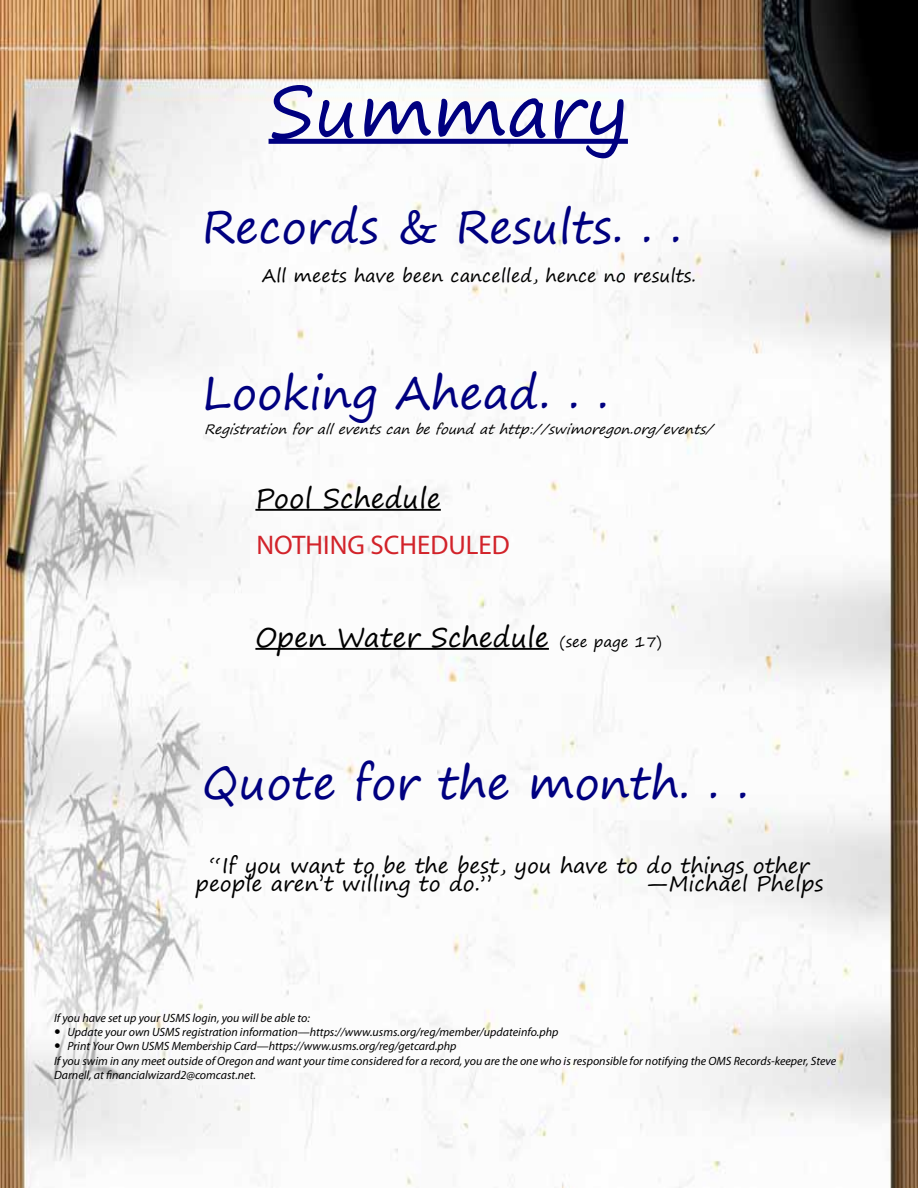
<style>
.page{position:relative;width:918px;height:1188px;background:#fff}
.page>*{position:absolute;margin:0;border:0;box-sizing:border-box;transform-origin:0 0}
.t1{font:72px "Segoe Print";color:#000080}
.t2{font:45px "Segoe Print";color:#000080}
.t3{font:27px "Segoe Print";color:#000}
.t4{font:27px "Myriad Pro";color:#d2232a}
.t5{font:21px/18px "Segoe Print";color:#000}
.t6{font:18px "Segoe Print";color:#000}
.t7{font:italic 13.5px "Segoe Print";color:#000}
.t8{font:italic 12px "Myriad Pro";color:#000}
.s1{font-size:15px}
</style>
<div class="page">
<img style="left:0;top:0;width:918px;height:1188px">
<hr style="left:255px;top:509px;width:186px;height:2px;background:#000">
<div style="left:269px;top:139px;width:359px;height:5px;background:#000080"></div>
<hr style="left:255px;top:648px;width:294px;height:2px;background:#000">
<svg style="left:55px;top:1029px;width:5px;height:5px"></svg>
<svg style="left:55px;top:1044px;width:5px;height:4px"></svg>
<h1 class="t1" style="left:269px;top:47px;width:361px">Summary</h1>
<h2 class="t2" style="left:202px;top:186px;width:481px">Records &amp; Results. . .</h2>
<h3 class="t6" style="left:262px;top:260px;width:436px">All meets have been cancelled, hence no results.</h3>
<h2 class="t2" style="left:202px;top:353px;width:408px">Looking Ahead. . .</h2>
<p class="t7" style="left:205px;top:417px;width:515px">Reg istrationforalleventscanbefoundathttp://swimoreg on.org/events/</p>
<h3 class="t3" style="left:255px;top:474px;width:187px">Pool Schedule</h3>
<h3 class="t4" style="left:256px;top:528px;width:255px">NOTHING SCHEDULED</h3>
<h3 class="t3" style="left:255px;top:613px;width:408px">Open Water Schedule <span class="s1">(see page 17)</span></h3>
<h2 class="t2" style="left:202px;top:742px;width:548px">Quote for the month. . .</h2>
<h3 class="t5" style="left:195px;top:856px;width:615px;text-indent:14px">“If you want to be the best, you have to do things other people aren’t willing to do.”</h3>
<h3 class="t5" style="left:645px;top:874px;width:180px">—Michael Phelps</h3>
<p class="t8" style="left:54px;top:1010px;width:258px">If you have set up your USMS login, you will be able to:</p>
<p class="t8" style="left:68px;top:1024px;width:492px">Update your own USMS registration information—https://www.usms.org/reg/member/updateinfo.php</p>
<p class="t8" style="left:68px;top:1039px;width:391px">Print Your Own USMS Membership Card—https://www.usms.org/reg/getcard.php</p>
<p class="t8" style="left:54px;top:1053px;width:784px">If you swim in any meet outside of Oregon and want your time considered for a record, you are the one who is responsible for notifying the OMS Records-keeper, Steve</p>
<p class="t8" style="left:54px;top:1068px;width:204px">Darnell, at financialwizard2@comcast.net.</p>
</div>
